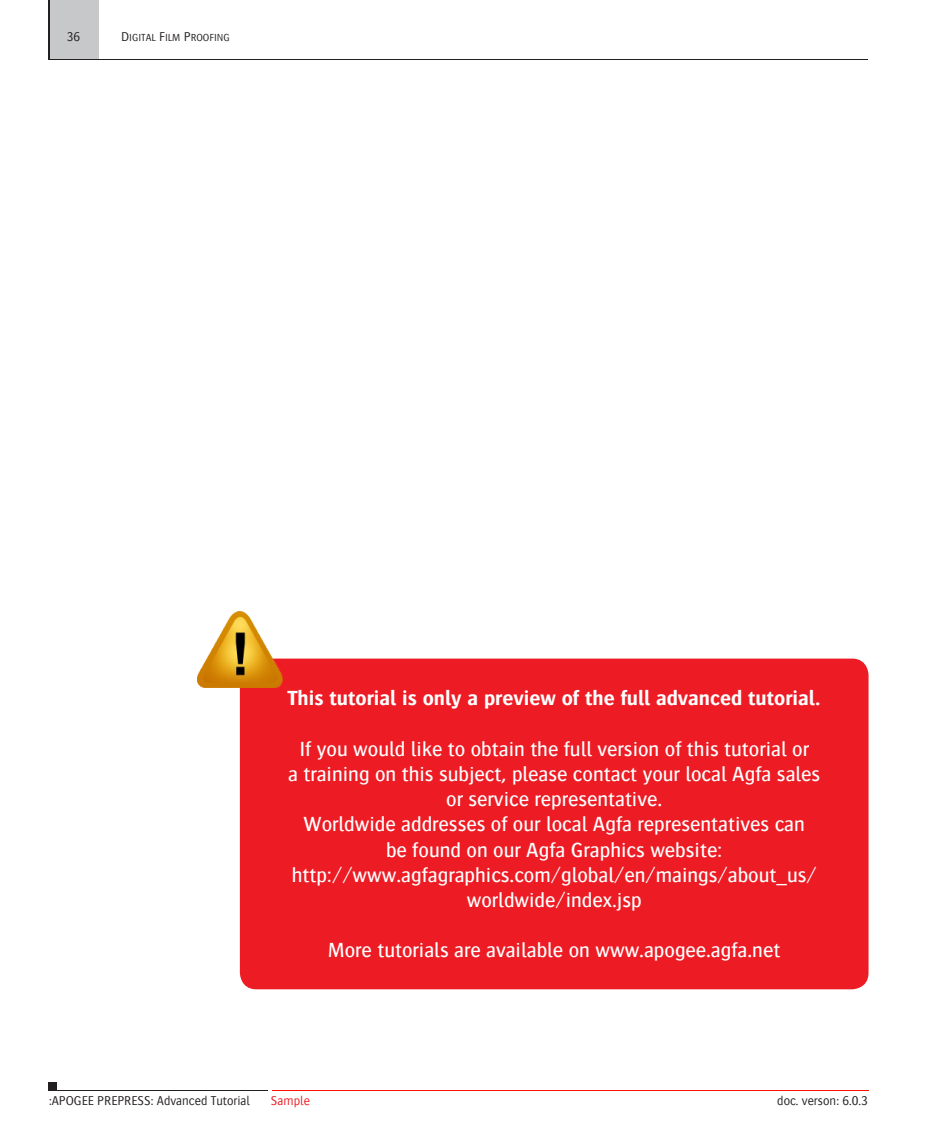
<style>
.page{position:relative;width:943px;height:1141px;background:#fff}
.page>*{position:absolute;margin:0;border:0;box-sizing:border-box;transform-origin:0 0}
.t1{font:500 21px/25.2px "Bosis For Agfa";color:#fff;text-align:center}
.t2{font:700 21px "Bosis For Agfa";color:#fff}
.t3{font:300 13.12px "Bosis For Agfa";color:#231f20}
.t4{font:300 13.12px "Bosis For Agfa";color:#ed1c24}
.t5{font:300 10.5px "Bosis For Agfa";color:#231f20}
.s1{font-size:13.12px}
</style>
<div class="page">
<div style="left:49px;top:0;width:49px;height:60px;background:#c7c8ca"></div>
<hr style="left:98px;top:0;width:1px;height:60px;background:#c7c8ca">
<hr style="left:48px;top:0;width:2px;height:60px;background:#231f20">
<hr style="left:48px;top:59px;width:819px;height:1px;background:#231f20">
<hr style="left:272px;top:1090px;width:595px;height:1px;background:#ff0d00">
<hr style="left:49px;top:1090px;width:218px;height:1px;background:#231f20">
<svg style="left:49px;top:1082px;width:8px;height:8px"></svg>
<div style="left:240px;top:659px;width:628px;height:330px;background:#ed1c24;border-radius:17px"></div>
<img style="left:198px;top:612px;width:84px;height:76px">
<p class="t3" style="left:67px;top:29px;width:15px">36</p>
<p class="t5" style="left:121px;top:32px;width:110px"><span class="s1">D</span>IGITAL <span class="s1">F</span>ILM <span class="s1">P</span>ROOFING</p>
<p class="t2" style="left:287px;top:687px;width:535px">This tutorial is only a preview of the full advanced tutorial.</p>
<p class="t1" style="left:299px;top:736px;width:511px">If you would like to obtain the full version of this tutorial or</p>
<p class="t1" style="left:288px;top:761px;width:533px">a training on this subject, please contact your local Agfa sales</p>
<p class="t1" style="left:446px;top:786px;width:217px">or service representative.</p>
<p class="t1" style="left:303px;top:811px;width:503px">Worldwide addresses of our local Agfa representatives can</p>
<p class="t1" style="left:386px;top:837px;width:338px">be found on our Agfa Graphics website:</p>
<p class="t1" style="left:292px;top:862px;width:526px">http://www.agfagraphics.com/global/en/maings/about_us/ worldwide/index.jsp</p>
<p class="t1" style="left:328px;top:937px;width:453px">More tutorials are available on www.apogee.agfa.net</p>
<p class="t3" style="left:49px;top:1094px;width:203px">:APOGEE PREPRESS: Advanced Tutorial</p>
<p class="t3" style="left:777px;top:1094px;width:92px">doc. verson: 6.0.3</p>
<p class="t4" style="left:271px;top:1094px;width:40px">Sample</p>
</div>
